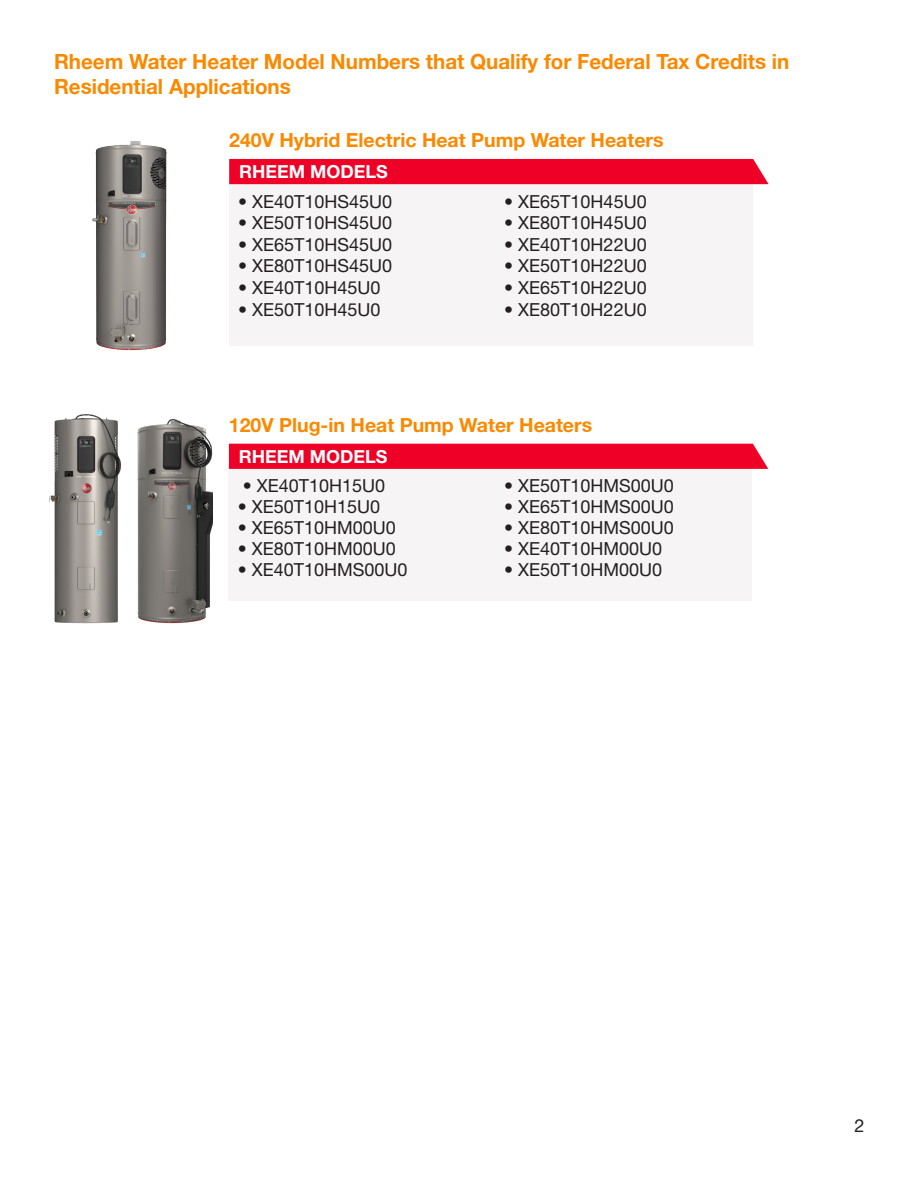
<style>
.page{position:relative;width:918px;height:1188px;background:#fff}
.page>*{position:absolute;margin:0;border:0;box-sizing:border-box;transform-origin:0 0}
.t1{font:700 21px/25.2px "Rheem Sans";color:#fa8900}
.t2{font:700 19.5px "Rheem Sans";color:#fa8900}
.t3{font:18px "Rheem Sans";color:#231f20}
.t4{font:700 18px "Rheem Sans";color:#fff}
</style>
<div class="page">
<div style="left:229px;top:181px;width:523px;height:165px;background:#f6f4f5"></div>
<div style="left:229px;top:159px;width:540px;height:25px;background:#ef0027"></div>
<img style="left:92px;top:141px;width:75px;height:210px">
<div style="left:229px;top:465px;width:523px;height:136px;background:#f6f4f5"></div>
<div style="left:229px;top:444px;width:539px;height:25px;background:#ef0027"></div>
<img style="left:49px;top:414px;width:73px;height:210px">
<img style="left:137px;top:419px;width:75px;height:205px">
<p class="t1" style="left:54px;top:48px;width:737px">Rheem Water Heater Model Numbers that Qualify for Federal Tax Credits in<br>Residential Applications</p>
<p class="t2" style="left:229px;top:128px;width:436px">240V Hybrid Electric Heat Pump Water Heaters</p>
<p class="t4" style="left:239px;top:160px;width:150px">RHEEM MODELS</p>
<p class="t3" style="left:238px;top:190px;width:156px">• XE40T10HS45U0</p>
<p class="t3" style="left:238px;top:212px;width:156px">• XE50T10HS45U0</p>
<p class="t3" style="left:238px;top:233px;width:156px">• XE65T10HS45U0</p>
<p class="t3" style="left:238px;top:255px;width:156px">• XE80T10HS45U0</p>
<p class="t3" style="left:238px;top:276px;width:144px">• XE40T10H45U0</p>
<p class="t3" style="left:238px;top:298px;width:144px">• XE50T10H45U0</p>
<p class="t3" style="left:504px;top:190px;width:144px">• XE65T10H45U0</p>
<p class="t3" style="left:504px;top:212px;width:144px">• XE80T10H45U0</p>
<p class="t3" style="left:504px;top:233px;width:144px">• XE40T10H22U0</p>
<p class="t3" style="left:504px;top:255px;width:144px">• XE50T10H22U0</p>
<p class="t3" style="left:504px;top:276px;width:144px">• XE65T10H22U0</p>
<p class="t3" style="left:504px;top:298px;width:144px">• XE80T10H22U0</p>
<p class="t2" style="left:229px;top:413px;width:365px">120V Plug-in Heat Pump Water Heaters</p>
<p class="t4" style="left:239px;top:445px;width:150px">RHEEM MODELS</p>
<p class="t3" style="left:243px;top:475px;width:144px">• XE40T10H15U0</p>
<p class="t3" style="left:238px;top:496px;width:144px">• XE50T10H15U0</p>
<p class="t3" style="left:238px;top:517px;width:160px">• XE65T10HM00U0</p>
<p class="t3" style="left:238px;top:538px;width:160px">• XE80T10HM00U0</p>
<p class="t3" style="left:238px;top:559px;width:171px">• XE40T10HMS00U0</p>
<p class="t3" style="left:504px;top:475px;width:171px">• XE50T10HMS00U0</p>
<p class="t3" style="left:504px;top:496px;width:171px">• XE65T10HMS00U0</p>
<p class="t3" style="left:504px;top:517px;width:171px">• XE80T10HMS00U0</p>
<p class="t3" style="left:504px;top:538px;width:160px">• XE40T10HM00U0</p>
<p class="t3" style="left:504px;top:559px;width:160px">• XE50T10HM00U0</p>
<p class="t3" style="left:854px;top:1115px;width:12px">2</p>
</div>
